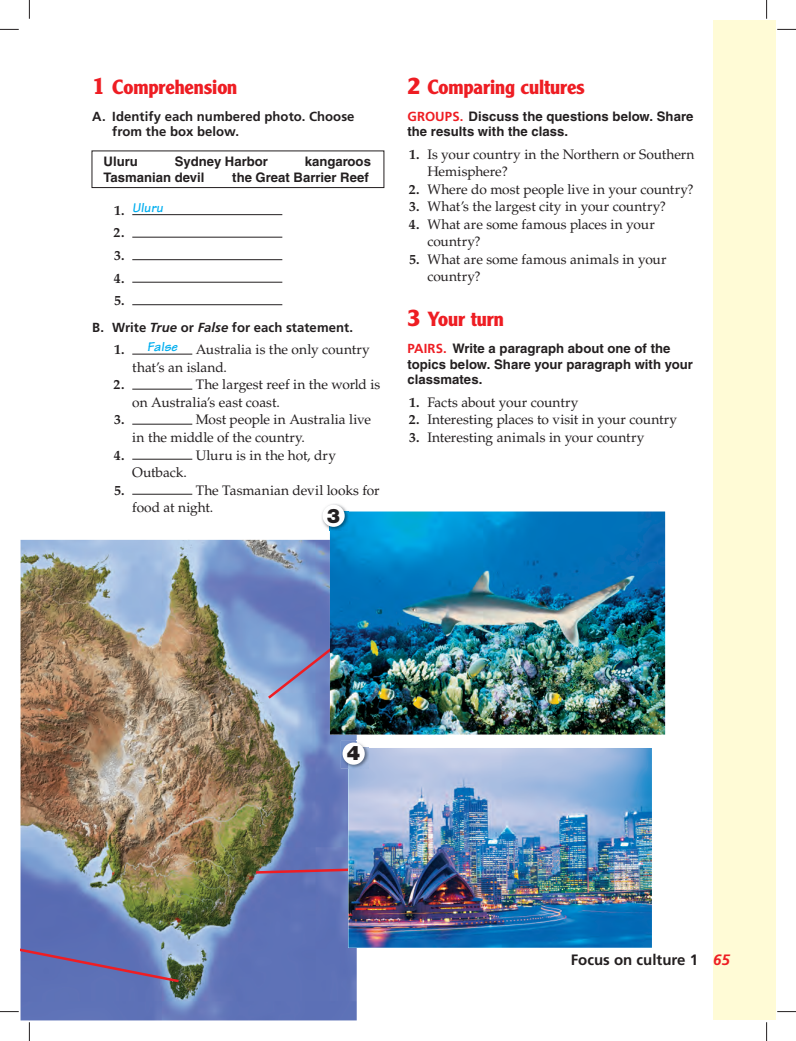
<style>
.page{position:relative;width:796px;height:1041px;background:#fff}
.page>*{position:absolute;margin:0;border:0;box-sizing:border-box;transform-origin:0 0}
.t1{font:700 20px "Clearface Gothic LH";letter-spacing:-.005em;color:#ee1d23}
.t2{font:900 20px "Helvetica Neue";color:#231f20}
.t3{font:700 15px "Frutiger";color:#231f20}
.t4{font:13.75px/17.5px "Palatino";color:#231f20}
.t5{font:italic 700 13.75px/25.6px "Tekton";color:#00aeef}
.t6{font:700 13.75px/22.5px "Palatino";color:#231f20;text-align:justify}
.t7{font:700 13.12px/15.6px "Helvetica";color:#231f20}
.t8{font:700 13.12px/15.6px "Frutiger";color:#231f20}
.s1{font-size:23.75px}
.s2{font-family:"Palatino";font-style:normal;color:#231f20}
.s3{font-style:italic}
.s4{font-family:"Frutiger";color:#ee1d23}
.s5{font-weight:700}
.s6{font-style:italic;color:#ee1d23}
</style>
<div class="page">
<img style="left:21px;top:539px;width:336px;height:481px">
<svg style="left:21px;top:889px;width:160px;height:94px;background:#6977a3"></svg>
<svg style="left:265px;top:641px;width:65px;height:60px;background:#8294c6"></svg>
<svg style="left:253px;top:866px;width:95px;height:8px"></svg>
<div style="left:713px;top:21px;width:62px;height:999px;background:#fffbd6"></div>
<img style="left:330px;top:511px;width:335px;height:223px">
<img style="left:348px;top:748px;width:304px;height:199px">
<img style="left:321px;top:504px;width:26px;height:27px">
<img style="left:330px;top:511px;width:19px;height:20px">
<div style="left:322px;top:504px;width:23px;height:22px;background:#fff;border-radius:50%"></div>
<img style="left:341px;top:740px;width:16px;height:28px">
<img style="left:348px;top:747px;width:21px;height:21px">
<div style="left:342px;top:742px;width:23px;height:22px;background:#fff;border-radius:50%"></div>
<hr style="left:132px;top:214px;width:150px;height:1px;background:#231f20">
<hr style="left:132px;top:237px;width:150px;height:1px;background:#231f20">
<hr style="left:132px;top:259px;width:150px;height:1px;background:#231f20">
<hr style="left:132px;top:282px;width:150px;height:1px;background:#231f20">
<hr style="left:132px;top:304px;width:150px;height:1px;background:#231f20">
<hr style="left:132px;top:354px;width:60px;height:1px;background:#231f20">
<hr style="left:132px;top:389px;width:60px;height:1px;background:#231f20">
<hr style="left:132px;top:424px;width:60px;height:1px;background:#231f20">
<hr style="left:132px;top:459px;width:60px;height:1px;background:#231f20">
<hr style="left:132px;top:494px;width:60px;height:1px;background:#231f20">
<div style="left:92px;top:151px;width:292px;height:37px;border:1px solid #231f20"></div>
<svg style="left:0;top:29px;width:19px;height:1px"></svg>
<svg style="left:777px;top:29px;width:19px;height:1px"></svg>
<svg style="left:0;top:1009px;width:22px;height:3px"></svg>
<svg style="left:777px;top:1011px;width:19px;height:1px"></svg>
<svg style="left:29px;top:0;width:1px;height:19px"></svg>
<svg style="left:29px;top:1022px;width:1px;height:18px"></svg>
<svg style="left:766px;top:0;width:1px;height:19px"></svg>
<svg style="left:766px;top:1022px;width:1px;height:18px"></svg>
<p class="t1" style="left:92px;top:75px;width:146px"><span class="s1">1</span> Comprehension</p>
<p class="t8" style="left:112px;top:108px;width:244px;text-indent:-20px">A. Identify each numbered photo. Choose from the box below.</p>
<p class="t7" style="left:104px;top:154px;width:36px">Uluru</p>
<p class="t7" style="left:175px;top:154px;width:95px">Sydney Harbor</p>
<p class="t7" style="left:305px;top:154px;width:68px">kangaroos</p>
<p class="t7" style="left:104px;top:169px;width:102px">Tasmanian devil</p>
<p class="t7" style="left:232px;top:169px;width:138px">the Great Barrier Reef</p>
<p class="t5" style="left:114px;top:194px;width:51px"><span class="s2">1.</span> Uluru<br><span class="s2">2.</span></p>
<p class="t6" style="left:114px;top:244px;width:12px">3.<br>4.<br>5.</p>
<p class="t8" style="left:92px;top:319px;width:262px">B. Write <span class="s3">True</span> or <span class="s3">False</span> for each statement.</p>
<p class="t5" style="left:114px;top:334px;width:65px"><span class="s2">1.</span> False</p>
<p class="t4" style="left:132px;top:341px;width:239px;text-indent:63px">Australia is the only country that’s an island.</p>
<p class="t6" style="left:114px;top:373px;width:12px">2.</p>
<p class="t4" style="left:132px;top:376px;width:250px;text-indent:63px">The largest reef in the world is on Australia’s east coast.</p>
<p class="t6" style="left:114px;top:408px;width:12px">3.</p>
<p class="t4" style="left:132px;top:411px;width:240px;text-indent:63px">Most people in Australia live in the middle of the country.</p>
<p class="t6" style="left:114px;top:443px;width:12px">4.</p>
<p class="t4" style="left:196px;top:446px;width:142px">Uluru is in the hot, dry</p>
<p class="t4" style="left:132px;top:464px;width:56px">Outback.</p>
<p class="t6" style="left:114px;top:478px;width:12px">5.</p>
<p class="t4" style="left:132px;top:481px;width:249px;text-indent:63px">The Tasmanian devil looks for food at night.</p>
<p class="t2" style="left:327px;top:503px;width:15px">3</p>
<p class="t1" style="left:407px;top:75px;width:179px"><span class="s1">2</span> Comparing cultures</p>
<p class="t7" style="left:407px;top:108px;width:288px"><span class="s4">GROUPS.</span> Discuss the questions below. Share the results with the class.</p>
<p class="t4" style="left:427px;top:145px;width:269px;text-indent:-18px"><span class="s5">1.</span> Is your country in the Northern or Southern<br>Hemisphere?</p>
<p class="t4" style="left:409px;top:180px;width:286px"><span class="s5">2.</span> Where do most people live in your country?</p>
<p class="t4" style="left:409px;top:198px;width:258px"><span class="s5">3.</span> What’s the largest city in your country?</p>
<p class="t4" style="left:427px;top:215px;width:229px;text-indent:-18px"><span class="s5">4.</span> What are some famous places in your country?</p>
<p class="t4" style="left:427px;top:250px;width:241px;text-indent:-18px"><span class="s5">5.</span> What are some famous animals in your country?</p>
<p class="t1" style="left:407px;top:307px;width:98px"><span class="s1">3</span> Your turn</p>
<p class="t7" style="left:407px;top:340px;width:287px"><span class="s4">PAIRS.</span> Write a paragraph about one of the topics below. Share your paragraph with your classmates.</p>
<p class="t4" style="left:409px;top:394px;width:171px"><span class="s5">1.</span> Facts about your country</p>
<p class="t4" style="left:409px;top:411px;width:270px"><span class="s5">2.</span> Interesting places to visit in your country</p>
<p class="t4" style="left:409px;top:429px;width:237px"><span class="s5">3.</span> Interesting animals in your country</p>
<p class="t2" style="left:347px;top:741px;width:15px">4</p>
<p class="t3" style="left:571px;top:950px;width:160px">Focus on culture 1 <span class="s6">65</span></p>
</div>
